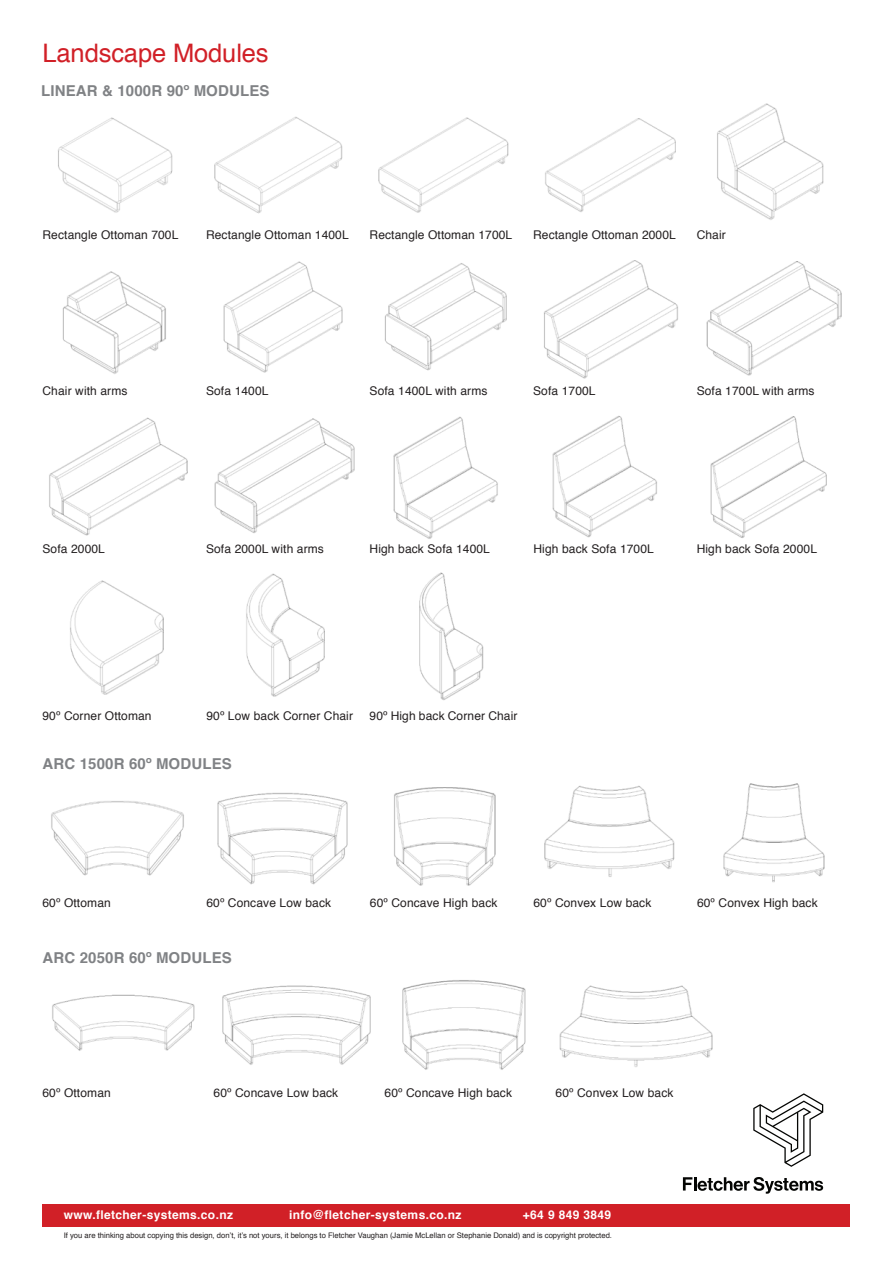
<style>
.page{position:relative;width:893px;height:1263px;background:#fff}
.page>*{position:absolute;margin:0;border:0;box-sizing:border-box;transform-origin:0 0}
.product_name{font:25.5px "Helvetica";letter-spacing:-.005em;color:#d12027}
.t1{font:700 15px "Helvetica";letter-spacing:.01em;color:#808285}
.t2{font:12px "Helvetica";letter-spacing:.01em;color:#231f20}
.t3{font:700 12px "Helvetica";letter-spacing:.03em;color:#fff}
.t4{font:7.65px "Helvetica";color:#231f20}
</style>
<div class="page">
<img style="left:58px;top:117px;width:115px;height:96px">
<img style="left:62px;top:271px;width:104px;height:103px">
<img style="left:49px;top:417px;width:139px;height:119px">
<img style="left:217px;top:792px;width:131px;height:93px">
<img style="left:52px;top:994px;width:143px;height:57px">
<img style="left:70px;top:580px;width:94px;height:115px">
<img style="left:214px;top:116px;width:129px;height:98px">
<img style="left:223px;top:261px;width:120px;height:112px">
<img style="left:214px;top:418px;width:141px;height:115px">
<img style="left:394px;top:787px;width:102px;height:99px">
<img style="left:222px;top:985px;width:149px;height:80px">
<img style="left:246px;top:573px;width:79px;height:124px">
<img style="left:378px;top:117px;width:131px;height:96px">
<img style="left:384px;top:263px;width:123px;height:108px">
<img style="left:393px;top:416px;width:105px;height:123px">
<img style="left:544px;top:785px;width:131px;height:92px">
<img style="left:402px;top:980px;width:124px;height:90px">
<img style="left:419px;top:572px;width:65px;height:128px">
<img style="left:717px;top:103px;width:107px;height:117px">
<img style="left:706px;top:261px;width:136px;height:115px">
<img style="left:710px;top:416px;width:117px;height:122px">
<img style="left:51px;top:801px;width:133px;height:75px">
<img style="left:545px;top:118px;width:131px;height:94px">
<img style="left:544px;top:260px;width:134px;height:119px">
<img style="left:552px;top:415px;width:105px;height:123px">
<img style="left:723px;top:783px;width:102px;height:99px">
<img style="left:559px;top:985px;width:154px;height:82px">
<div style="left:43px;top:1204px;width:807px;height:23px;background:#d12027"></div>
<svg style="left:753px;top:1093px;width:70px;height:74px"></svg>
<svg style="left:683px;top:1177px;width:140px;height:17px"></svg>
<p class="product_name" style="left:43px;top:33px;width:228px">Landscape Modules</p>
<p class="t1" style="left:41px;top:79px;width:230px">LINEAR &amp; 1000R 90º MODULES</p>
<p class="t2" style="left:43px;top:225px;width:137px">Rectangle Ottoman 700L</p>
<p class="t2" style="left:206px;top:225px;width:144px">Rectangle Ottoman 1400L</p>
<p class="t2" style="left:370px;top:225px;width:144px">Rectangle Ottoman 1700L</p>
<p class="t2" style="left:533px;top:225px;width:144px">Rectangle Ottoman 2000L</p>
<p class="t2" style="left:697px;top:225px;width:31px">Chair</p>
<p class="t2" style="left:43px;top:382px;width:87px">Chair with arms</p>
<p class="t2" style="left:206px;top:382px;width:64px">Sofa 1400L</p>
<p class="t2" style="left:370px;top:382px;width:119px">Sofa 1400L with arms</p>
<p class="t2" style="left:697px;top:382px;width:119px">Sofa 1700L with arms</p>
<p class="t2" style="left:533px;top:382px;width:64px">Sofa 1700L</p>
<p class="t2" style="left:43px;top:540px;width:64px">Sofa 2000L</p>
<p class="t2" style="left:206px;top:540px;width:119px">Sofa 2000L with arms</p>
<p class="t2" style="left:370px;top:540px;width:122px">High back Sofa 1400L</p>
<p class="t2" style="left:533px;top:540px;width:122px">High back Sofa 1700L</p>
<p class="t2" style="left:697px;top:540px;width:122px">High back Sofa 2000L</p>
<p class="t2" style="left:43px;top:706px;width:111px">90º Corner Ottoman</p>
<p class="t2" style="left:206px;top:706px;width:148px">90º Low back Corner Chair</p>
<p class="t2" style="left:370px;top:706px;width:149px">90º High back Corner Chair</p>
<p class="t1" style="left:43px;top:752px;width:191px">ARC 1500R 60º MODULES</p>
<p class="t2" style="left:43px;top:894px;width:70px">60º Ottoman</p>
<p class="t2" style="left:206px;top:894px;width:126px">60º Concave Low back</p>
<p class="t1" style="left:43px;top:945px;width:191px">ARC 2050R 60º MODULES</p>
<p class="t2" style="left:370px;top:894px;width:129px">60º Concave High back</p>
<p class="t2" style="left:533px;top:894px;width:119px">60º Convex Low back</p>
<p class="t2" style="left:697px;top:894px;width:122px">60º Convex High back</p>
<p class="t2" style="left:43px;top:1083px;width:70px">60º Ottoman</p>
<p class="t2" style="left:214px;top:1083px;width:126px">60º Concave Low back</p>
<p class="t2" style="left:385px;top:1083px;width:129px">60º Concave High back</p>
<p class="t2" style="left:556px;top:1083px;width:119px">60º Convex Low back</p>
<p class="t3" style="left:64px;top:1205px;width:171px">www.fletcher-systems.co.nz</p>
<p class="t3" style="left:289px;top:1205px;width:174px">info@fletcher-systems.co.nz</p>
<p class="t3" style="left:523px;top:1205px;width:90px">+64 9 849 3849</p>
<p class="t4" style="left:64px;top:1230px;width:550px">If you are thinking about copying this design, don’t, it’s not yours, it belongs to Fletcher Vaughan (Jamie McLellan or Stephanie Donald) and is copyright protected.</p>
</div>
